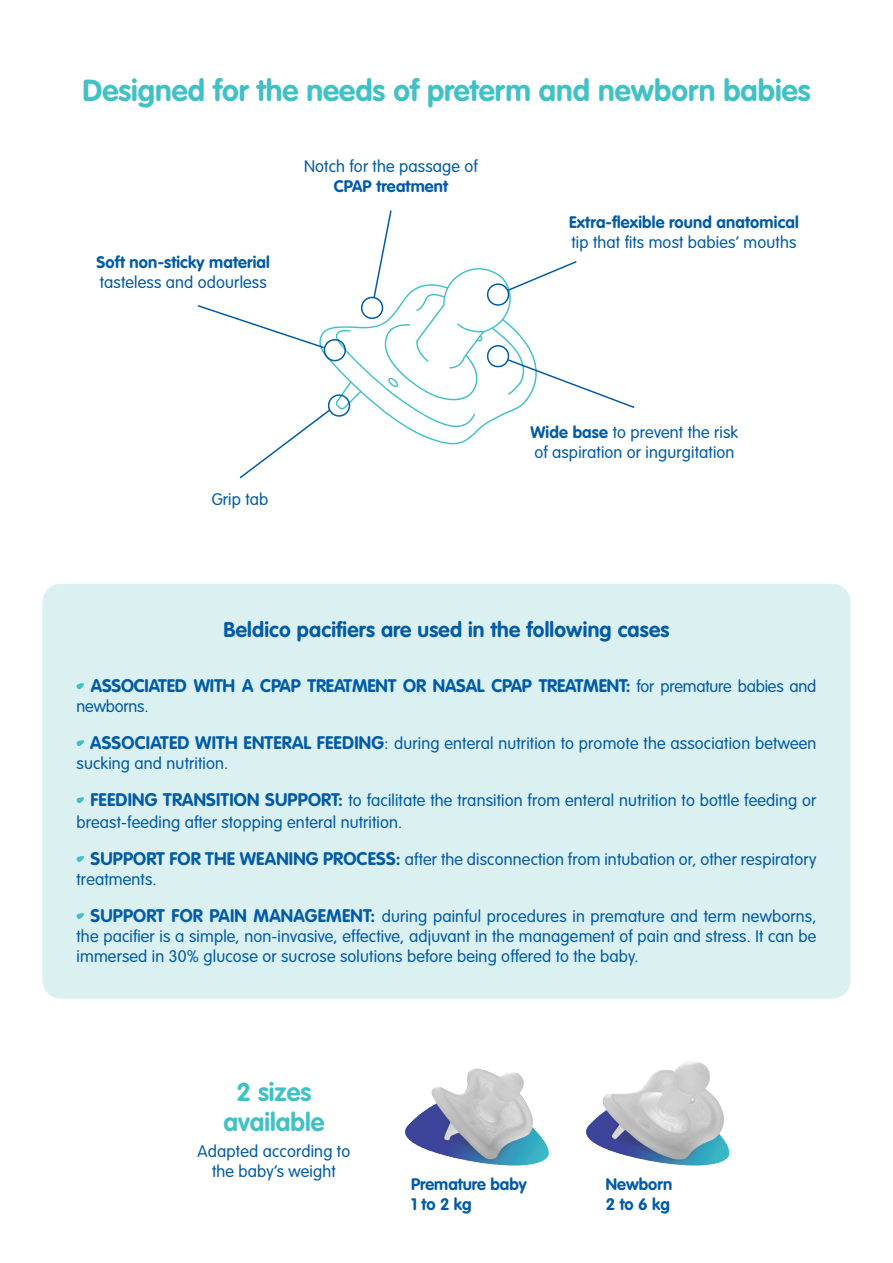
<style>
.page{position:relative;width:893px;height:1263px;background:#fff}
.page>*{position:absolute;margin:0;border:0;box-sizing:border-box;transform-origin:0 0}
.t1{font:700 30px "VAG Rounded Std";color:#41c1c6}
.t2{font:700 25.5px "VAG Rounded Std";color:#41c1c6}
.t3{font:700 21px "VAG Rounded Std";letter-spacing:.01em;color:#015ba7}
.t4{font:700 18px "VAG Rounded Std";letter-spacing:-.01em;color:#015ba7}
.t5{font:300 16.5px/19.8px "VAG Rounded Std";letter-spacing:.01em;color:#015ba7}
.t6{font:700 16.5px/19.8px "VAG Rounded Std";letter-spacing:.01em;color:#015ba7}
.t7{font:300 16.5px "VAG Rounded Std";letter-spacing:-.01em;color:#015ba7}
.s1{font-weight:300}
.s2{font-weight:700}
.s3{font-weight:300;font-size:16.5px}
.s4{font-weight:700;font-size:18px}
.s5{font-size:18px}
</style>
<div class="page">
<svg style="left:197px;top:210px;width:438px;height:269px"></svg>
<img style="left:405px;top:1068px;width:144px;height:98px">
<img style="left:586px;top:1061px;width:144px;height:105px">
<div style="left:43px;top:584px;width:807px;height:415px;background:#dbf0f1;border-radius:18px"></div>
<svg style="left:77px;top:683px;width:7px;height:6px"></svg>
<svg style="left:77px;top:740px;width:7px;height:6px"></svg>
<svg style="left:77px;top:797px;width:7px;height:6px"></svg>
<svg style="left:77px;top:856px;width:7px;height:6px"></svg>
<svg style="left:77px;top:913px;width:7px;height:6px"></svg>
<p class="t1" style="left:82px;top:73px;width:730px">Designed for the needs of preterm and newborn babies</p>
<p class="t6" style="left:97px;top:253px;width:175px">Soft non-sticky material</p>
<p class="t5" style="left:100px;top:273px;width:168px">tasteless and odourless</p>
<p class="t5" style="left:304px;top:157px;width:175px">Notch for the passage of</p>
<p class="t6" style="left:334px;top:177px;width:116px">CPAP treatment</p>
<p class="t6" style="left:569px;top:213px;width:231px">Extra-flexible round anatomical <span class="s1">tip that fits most babies’ mouths</span></p>
<p class="t5" style="left:212px;top:490px;width:58px">Grip tab</p>
<p class="t5" style="left:531px;top:423px;width:209px"><span class="s2">Wide base</span> to prevent the risk of aspiration or ingurgitation</p>
<p class="t3" style="left:223px;top:617px;width:447px">Beldico pacifiers are used in the following cases</p>
<p class="t4" style="left:91px;top:675px;width:727px">ASSOCIATED WITH A CPAP TREATMENT OR NASAL CPAP TREATMENT: <span class="s3">for premature babies and</span></p>
<p class="t7" style="left:77px;top:697px;width:73px">newborns.</p>
<p class="t5" style="left:77px;top:734px;width:741px;text-indent:14px"><span class="s4">ASSOCIATED WITH ENTERAL FEEDING</span><span class="s5">:</span> during enteral nutrition to promote the association between sucking and nutrition.</p>
<p class="t5" style="left:77px;top:790px;width:741px;line-height:21.6px;text-indent:14px"><span class="s4">FEEDING TRANSITION SUPPORT:</span> to facilitate the transition from enteral nutrition to bottle feeding or breast-feeding after stopping enteral nutrition.</p>
<p class="t5" style="left:77px;top:850px;width:741px;text-indent:14px"><span class="s4">SUPPORT FOR THE WEANING PROCESS:</span> after the disconnection from intubation or, other respiratory treatments.</p>
<p class="t5" style="left:77px;top:907px;width:741px;text-align:justify;text-indent:14px"><span class="s4">SUPPORT FOR PAIN MANAGEMENT:</span> during painful procedures in premature and term newborns, the pacifier is a simple, non-invasive, effective, adjuvant in the management of pain and stress. It can be immersed in 30% glucose or sucrose solutions before being offered to the baby.</p>
<p class="t2" style="left:237px;top:1076px;width:76px">2 sizes</p>
<p class="t2" style="left:223px;top:1107px;width:103px">available</p>
<p class="t5" style="left:198px;top:1142px;width:154px;text-align:center">Adapted according to the baby’s weight</p>
<p class="t6" style="left:411px;top:1175px;width:117px">Premature baby</p>
<p class="t6" style="left:411px;top:1194px;width:62px">1 to 2 kg</p>
<p class="t6" style="left:606px;top:1175px;width:68px">Newborn</p>
<p class="t6" style="left:606px;top:1194px;width:65px">2 to 6 kg</p>
</div>
